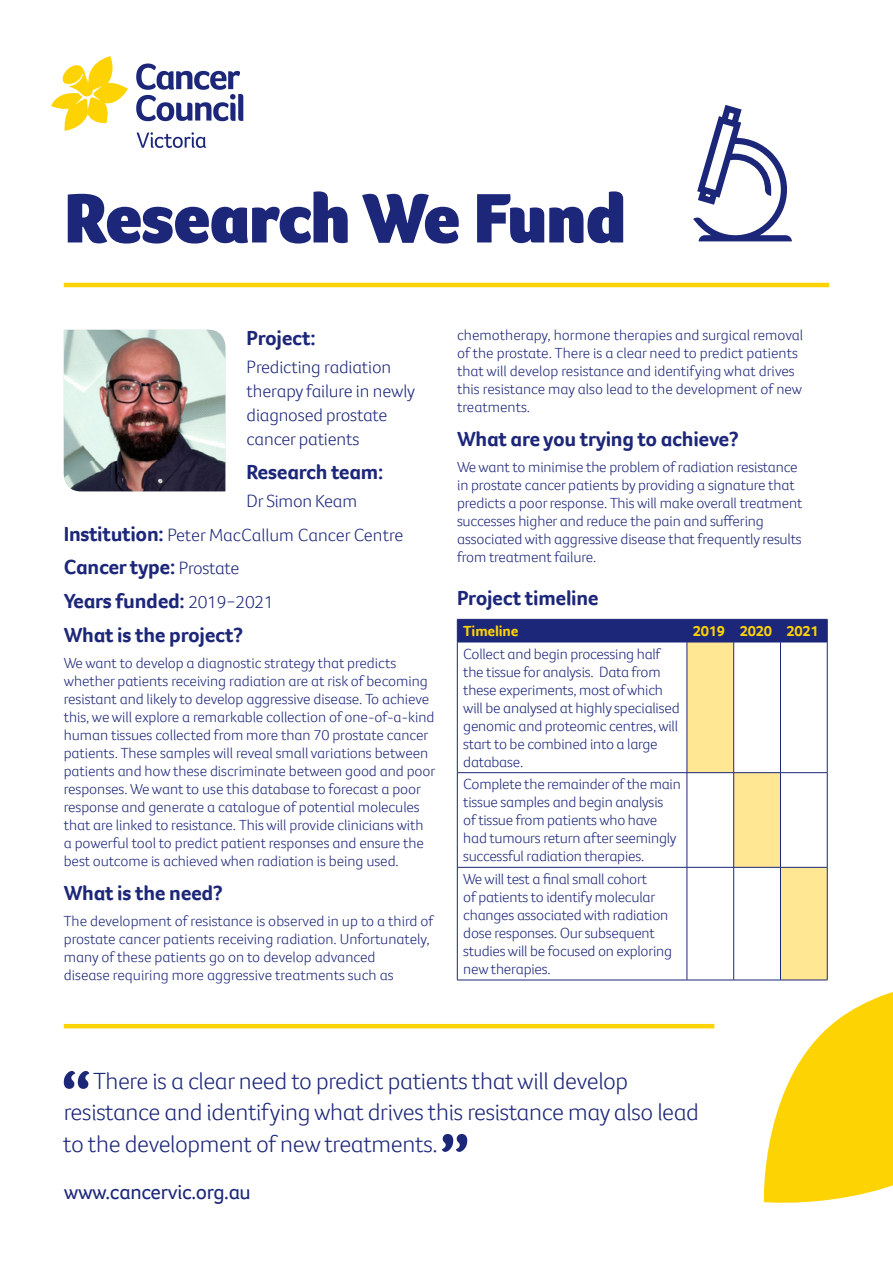
<style>
.page{position:relative;width:893px;height:1263px;background:#fff}
.page>*{position:absolute;margin:0;border:0;box-sizing:border-box;transform-origin:0 0}
.t1{font:900 72px "Foco CC";letter-spacing:-.01em;color:#1d2779}
.t2{font:300 24px/31.5px "Foco CC";letter-spacing:-.015em;color:#1d2779}
.t3{font:700 21px/33.8px "Foco CC";letter-spacing:-.015em;color:#1d2779}
.t4{font:21px "Foco CC";letter-spacing:-.015em;color:#1d2779}
.t5{font:300 18px/24px "Foco CC";letter-spacing:-.01em;color:#1d2779}
.t6{font:300 15px/18px "Foco CC";letter-spacing:-.01em;color:#1d2779}
.t7{font:700 15px "Foco CC";letter-spacing:-.015em;color:#fed304}
.s1{font-weight:700;font-size:21px}
.s2{font-weight:300;font-size:18px}
</style>
<div class="page">
<hr style="left:64px;top:283px;width:765px;height:4px;background:#fed304">
<hr style="left:64px;top:1024px;width:650px;height:4px;background:#fed304">
<svg style="left:688px;top:643px;width:139px;height:337px"></svg>
<div style="left:457px;top:619px;width:371px;height:23px;background:#1d2779"></div>
<hr style="left:457px;top:642px;width:230px;height:1px;background:#1d2779">
<hr style="left:457px;top:642px;width:1px;height:130px;background:#1d2779">
<hr style="left:687px;top:642px;width:47px;height:1px;background:#1d2779">
<hr style="left:687px;top:642px;width:1px;height:130px;background:#1d2779">
<hr style="left:734px;top:642px;width:46px;height:1px;background:#1d2779">
<hr style="left:733px;top:642px;width:1px;height:130px;background:#1d2779">
<hr style="left:780px;top:642px;width:47px;height:1px;background:#1d2779">
<hr style="left:780px;top:642px;width:1px;height:130px;background:#1d2779">
<hr style="left:827px;top:642px;width:1px;height:130px;background:#1d2779">
<hr style="left:457px;top:772px;width:230px;height:1px;background:#1d2779">
<hr style="left:457px;top:773px;width:1px;height:94px;background:#1d2779">
<hr style="left:687px;top:772px;width:47px;height:1px;background:#1d2779">
<hr style="left:687px;top:773px;width:1px;height:94px;background:#1d2779">
<hr style="left:734px;top:772px;width:46px;height:1px;background:#1d2779">
<hr style="left:733px;top:773px;width:1px;height:94px;background:#1d2779">
<hr style="left:780px;top:772px;width:47px;height:1px;background:#1d2779">
<hr style="left:780px;top:773px;width:1px;height:94px;background:#1d2779">
<hr style="left:827px;top:773px;width:1px;height:94px;background:#1d2779">
<hr style="left:457px;top:867px;width:230px;height:1px;background:#1d2779">
<hr style="left:457px;top:867px;width:1px;height:113px;background:#1d2779">
<hr style="left:687px;top:867px;width:47px;height:1px;background:#1d2779">
<hr style="left:687px;top:867px;width:1px;height:113px;background:#1d2779">
<hr style="left:734px;top:867px;width:46px;height:1px;background:#1d2779">
<hr style="left:733px;top:867px;width:1px;height:113px;background:#1d2779">
<hr style="left:780px;top:867px;width:47px;height:1px;background:#1d2779">
<hr style="left:780px;top:867px;width:1px;height:113px;background:#1d2779">
<hr style="left:827px;top:867px;width:1px;height:113px;background:#1d2779">
<hr style="left:457px;top:980px;width:230px;height:1px;background:#1d2779">
<hr style="left:687px;top:980px;width:47px;height:1px;background:#1d2779">
<hr style="left:734px;top:980px;width:46px;height:1px;background:#1d2779">
<svg style="left:64px;top:1071px;width:25px;height:18px"></svg>
<svg style="left:442px;top:1134px;width:25px;height:18px"></svg>
<svg style="left:762px;top:979px;width:131px;height:224px"></svg>
<svg style="left:693px;top:105px;width:99px;height:136px"></svg>
<svg style="left:51px;top:56px;width:77px;height:75px"></svg>
<svg style="left:136px;top:64px;width:107px;height:57px"></svg>
<svg style="left:137px;top:132px;width:69px;height:16px"></svg>
<img style="left:64px;top:330px;width:161px;height:161px">
<h1 class="t1" style="left:64px;top:171px;width:564px">Research We Fund</h1>
<h3 class="t3" style="left:247px;top:320px;width:71px">Project:</h3>
<p class="t5" style="left:247px;top:355px;width:170px">Predicting radiation therapy failure in newly diagnosed prostate cancer patients</p>
<h3 class="t3" style="left:247px;top:454px;width:138px">Research team:</h3>
<p class="t5" style="left:64px;top:484px;width:341px;line-height:33.8px;text-indent:183px">Dr Simon Keam<br><span class="s1">Institution:</span> Peter MacCallum Cancer Centre</p>
<h3 class="t3" style="left:64px;top:550px;width:211px">Cancer type: <span class="s2">Prostate<br></span>Years funded: <span class="s2">2019−2021<br></span>What is the project?</h3>
<p class="t6" style="left:64px;top:654px;width:373px">We want to develop a diagnostic strategy that predicts whether patients receiving radiation are at risk of becoming resistant and likely to develop aggressive disease. To achieve this, we will explore a remarkable collection of one-of-a-kind human tissues collected from more than 70 prostate cancer patients. These samples will reveal small variations between patients and how these discriminate between good and poor responses. We want to use this database to forecast a poor response and generate a catalogue of potential molecules that are linked to resistance. This will provide clinicians with a powerful tool to predict patient responses and ensure the best outcome is achieved when radiation is being used.</p>
<h3 class="t3" style="left:64px;top:876px;width:160px">What is the need?</h3>
<p class="t6" style="left:64px;top:912px;width:371px">The development of resistance is observed in up to a third of prostate cancer patients receiving radiation. Unfortunately, many of these patients go on to develop advanced<br>disease requiring more aggressive treatments such as</p>
<p class="t6" style="left:457px;top:326px;width:348px">chemotherapy, hormone therapies and surgical removal of the prostate. There is a clear need to predict patients that will develop resistance and identifying what drives this resistance may also lead to the development of new treatments.</p>
<h3 class="t3" style="left:457px;top:422px;width:283px">What are you trying to achieve?</h3>
<p class="t6" style="left:457px;top:458px;width:347px">We want to minimise the problem of radiation resistance in prostate cancer patients by providing a signature that predicts a poor response. This will make overall treatment successes higher and reduce the pain and suffering associated with aggressive disease that frequently results from treatment failure.</p>
<h3 class="t3" style="left:457px;top:580px;width:143px">Project timeline</h3>
<p class="t7" style="left:463px;top:621px;width:57px">Timeline</p>
<p class="t7" style="left:693px;top:621px;width:127px">2019 2020 2021</p>
<p class="t6" style="left:463px;top:644px;width:218px">Collect and begin processing half the tissue for analysis. Data from these experiments, most of which will be analysed at highly specialised genomic and proteomic centres, will start to be combined into a large database.</p>
<p class="t6" style="left:463px;top:775px;width:219px">Complete the remainder of the main tissue samples and begin analysis<br>of tissue from patients who have had tumours return after seemingly successful radiation therapies.</p>
<p class="t6" style="left:463px;top:870px;width:210px">We will test a final small cohort<br>of patients to identify molecular changes associated with radiation dose responses. Our subsequent studies will be focused on exploring new therapies.</p>
<h2 class="t2" style="left:63px;top:1065px;width:637px;text-indent:30px">There is a clear need to predict patients that will develop resistance and identifying what drives this resistance may also lead to the development of new treatments.</h2>
<h3 class="t4" style="left:64px;top:1178px;width:189px">www.cancervic.org.au</h3>
</div>
